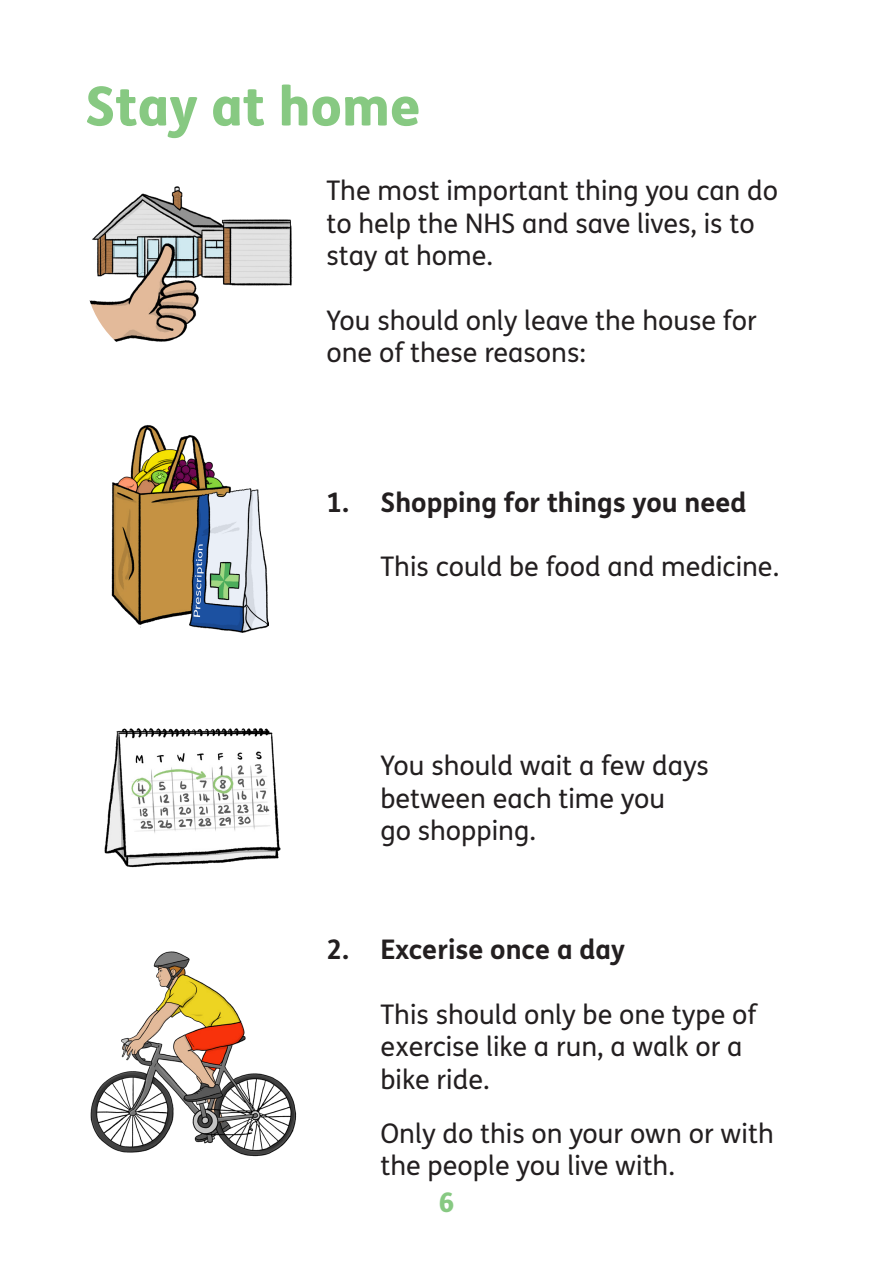
<style>
.page{position:relative;width:893px;height:1263px;background:#fff}
.page>*{position:absolute;margin:0;border:0;box-sizing:border-box;transform-origin:0 0}
.t1{font:800 54px "FS Me";color:#87c982}
.t2{font:27px/32.4px "FS Me";color:#231f20}
.t3{font:700 27px "FS Me";color:#231f20}
.t4{font:800 27px "FS Me";color:#87c982}
</style>
<div class="page">
<img style="left:92px;top:186px;width:201px;height:100px">
<img style="left:104px;top:728px;width:177px;height:140px">
<img style="left:90px;top:951px;width:207px;height:206px">
<img style="left:89px;top:239px;width:111px;height:103px">
<img style="left:111px;top:425px;width:120px;height:203px">
<img style="left:190px;top:487px;width:79px;height:146px">
<p class="t1" style="left:85px;top:64px;width:337px">Stay at home</p>
<p class="t2" style="left:326px;top:174px;width:453px">The most important thing you can do to help the NHS and save lives, is to stay at home.</p>
<p class="t2" style="left:326px;top:304px;width:432px">You should only leave the house for one of these reasons:</p>
<p class="t3" style="left:326px;top:481px;width:422px">1. Shopping for things you need</p>
<p class="t2" style="left:380px;top:550px;width:400px">This could be food and medicine.</p>
<p class="t2" style="left:380px;top:749px;width:330px">You should wait a few days between each time you</p>
<p class="t2" style="left:380px;top:814px;width:157px">go shopping.</p>
<p class="t3" style="left:326px;top:929px;width:300px">2. Excerise once a day</p>
<p class="t2" style="left:380px;top:998px;width:377px">This should only be one type of exercise like a run, a walk or a</p>
<p class="t2" style="left:380px;top:1062px;width:111px">bike ride.</p>
<p class="t2" style="left:380px;top:1116px;width:395px">Only do this on your own or with the people you live with.</p>
<p class="t4" style="left:439px;top:1181px;width:17px">6</p>
</div>
